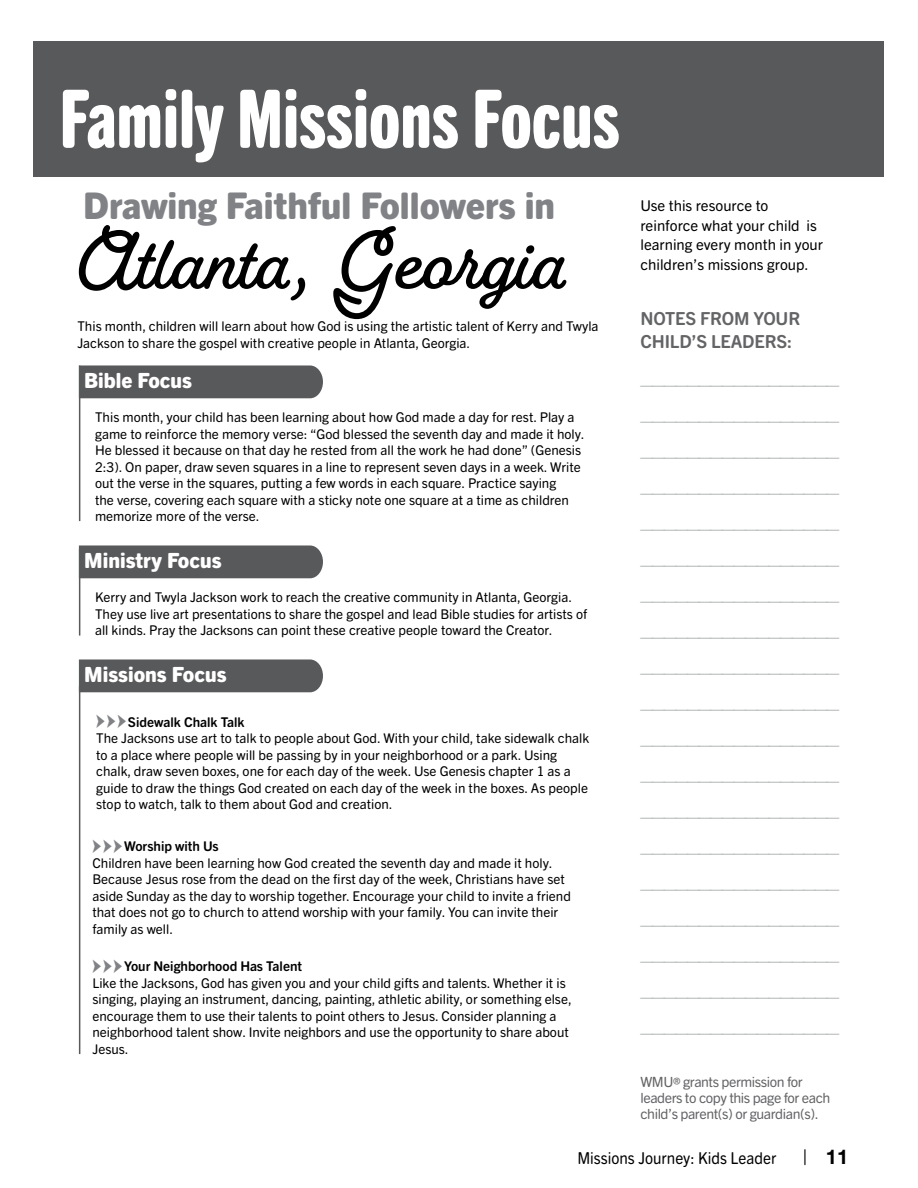
<style>
.page{position:relative;width:918px;height:1188px;background:#fff}
.page>*{position:absolute;margin:0;border:0;box-sizing:border-box;transform-origin:0 0}
.t1{font:81px "Trade Gothic Next SR Pro Hv Cm";color:#fff}
.t2{font:700 74.25px "Fairwater Script";color:#000;scale:.9 1}
.t3{font:800 36.9px "Trade Gothic Next SR Pro";color:#808285}
.t4{font:22.5px/36px "Trade Gothic Next SR Pro";color:#bcbec0;text-align:justify}
.t5{font:800 21px "Trade Gothic Next SR Pro";color:#fff}
.t6{font:700 20.25px "Helvetica Neue";color:#000}
.t7{font:700 18px/22.5px "Trade Gothic Next SR Pro";letter-spacing:-.01em;color:#636466}
.t8{font:16.5px "Trade Gothic Next SR Pro";color:#000;scale:.93 1}
.t9{font:15px/19.5px "Trade Gothic Next SR Pro";color:#000}
.t10{font:14.1px/15.8px "Trade Gothic Next SR Pro";letter-spacing:-.03em;color:#636466}
.t11{font:13.5px/16.5px "Trade Gothic Next SR Pro";color:#000}
.s1{color:#808285}
.s2{font-weight:700}
.s3{font-family:"Trade Gothic Next SR Pro";font-weight:400}
</style>
<div class="page">
<div style="left:34px;top:41px;width:850px;height:136px;background:#58595b"></div>
<div style="left:79px;top:365px;width:244px;height:33px;background:#58595b"></div>
<div style="left:79px;top:545px;width:244px;height:33px;background:#58595b"></div>
<div style="left:79px;top:659px;width:244px;height:33px;background:#58595b"></div>
<hr style="left:79px;top:366px;width:1px;height:155px;background:#58595b">
<hr style="left:79px;top:549px;width:1px;height:87px;background:#58595b">
<hr style="left:79px;top:686px;width:1px;height:368px;background:#58595b">
<h1 class="t1" style="left:60px;top:64px;width:562px">Family Missions Focus</h1>
<h3 class="t3" style="left:83px;top:179px;width:474px">Drawing Faithful Followers in</h3>
<h2 class="t2" style="left:79px;top:219px;width:548px">Atlanta, Georgia</h2>
<p class="t11" style="left:77px;top:317px;width:523px">This month, children will learn about how God is using the artistic talent of Kerry and Twyla<br>Jackson to share the gospel with creative people in Atlanta, Georgia.</p>
<h3 class="t5" style="left:84px;top:366px;width:109px">Bible Focus</h3>
<p class="t11" style="left:95px;top:408px;width:491px">This month, your child has been learning about how God made a day for rest. Play a game to reinforce the memory verse: “God blessed the seventh day and made it holy.<br>He blessed it because on that day he rested from all the work he had done” (Genesis 2:3). On paper, draw seven squares in a line to represent seven days in a week. Write out the verse in the squares, putting a few words in each square. Practice saying<br>the verse, covering each square with a sticky note one square at a time as children memorize more of the verse.</p>
<h3 class="t5" style="left:84px;top:546px;width:139px">Ministry Focus</h3>
<p class="t11" style="left:95px;top:588px;width:494px">Kerry and Twyla Jackson work to reach the creative community in Atlanta, Georgia.<br>They use live art presentations to share the gospel and lead Bible studies for artists of all kinds. Pray the Jacksons can point these creative people toward the Creator.</p>
<h3 class="t5" style="left:84px;top:660px;width:144px">Missions Focus</h3>
<p class="t11" style="left:96px;top:713px;width:495px"><span class="s1">➤</span> <span class="s1">➤</span> <span class="s1">➤</span> <span class="s2">Sidewalk Chalk Talk<br></span>The Jacksons use art to talk to people about God. With your child, take sidewalk chalk to a place where people will be passing by in your neighborhood or a park. Using chalk, draw seven boxes, one for each day of the week. Use Genesis chapter 1 as a guide to draw the things God created on each day of the week in the boxes. As people stop to watch, talk to them about God and creation.</p>
<p class="t11" style="left:92px;top:837px;width:480px"><span class="s1">➤</span> <span class="s1">➤</span> <span class="s1">➤</span> <span class="s2">Worship with Us<br></span>Children have been learning how God created the seventh day and made it holy.<br>Because Jesus rose from the dead on the first day of the week, Christians have set aside Sunday as the day to worship together. Encourage your child to invite a friend that does not go to church to attend worship with your family. You can invite their family as well.</p>
<p class="t11" style="left:92px;top:957px;width:481px"><span class="s1">➤</span> <span class="s1">➤</span> <span class="s1">➤</span> <span class="s2">Your Neighborhood Has Talent<br></span>Like the Jacksons, God has given you and your child gifts and talents. Whether it is singing, playing an instrument, dancing, painting, athletic ability, or something else, encourage them to use their talents to point others to Jesus. Consider planning a neighborhood talent show. Invite neighbors and use the opportunity to share about Jesus.</p>
<p class="t9" style="left:640px;top:195px;width:184px">Use this resource to reinforce what your child is learning every month in your children’s missions group.</p>
<h3 class="t7" style="left:640px;top:306px;width:161px">NOTES FROM YOUR<br>CHILD’S LEADERS:</h3>
<p class="t4" style="left:640px;top:356px;width:200px">_________________ _________________ _________________ _________________ _________________ _________________ _________________ _________________ _________________ _________________ _________________ _________________ _________________ _________________ _________________ _________________ _________________ _________________ _________________</p>
<p class="t10" style="left:640px;top:1073px;width:192px">WMU® grants permission for leaders to copy this page for each child’s parent(s) or guardian(s).</p>
<p class="t8" style="left:577px;top:1147px;width:215px">Missions Journey: Kids Leader</p>
<h3 class="t6" style="left:803px;top:1141px;width:47px"><span class="s3">|</span> 11</h3>
</div>
